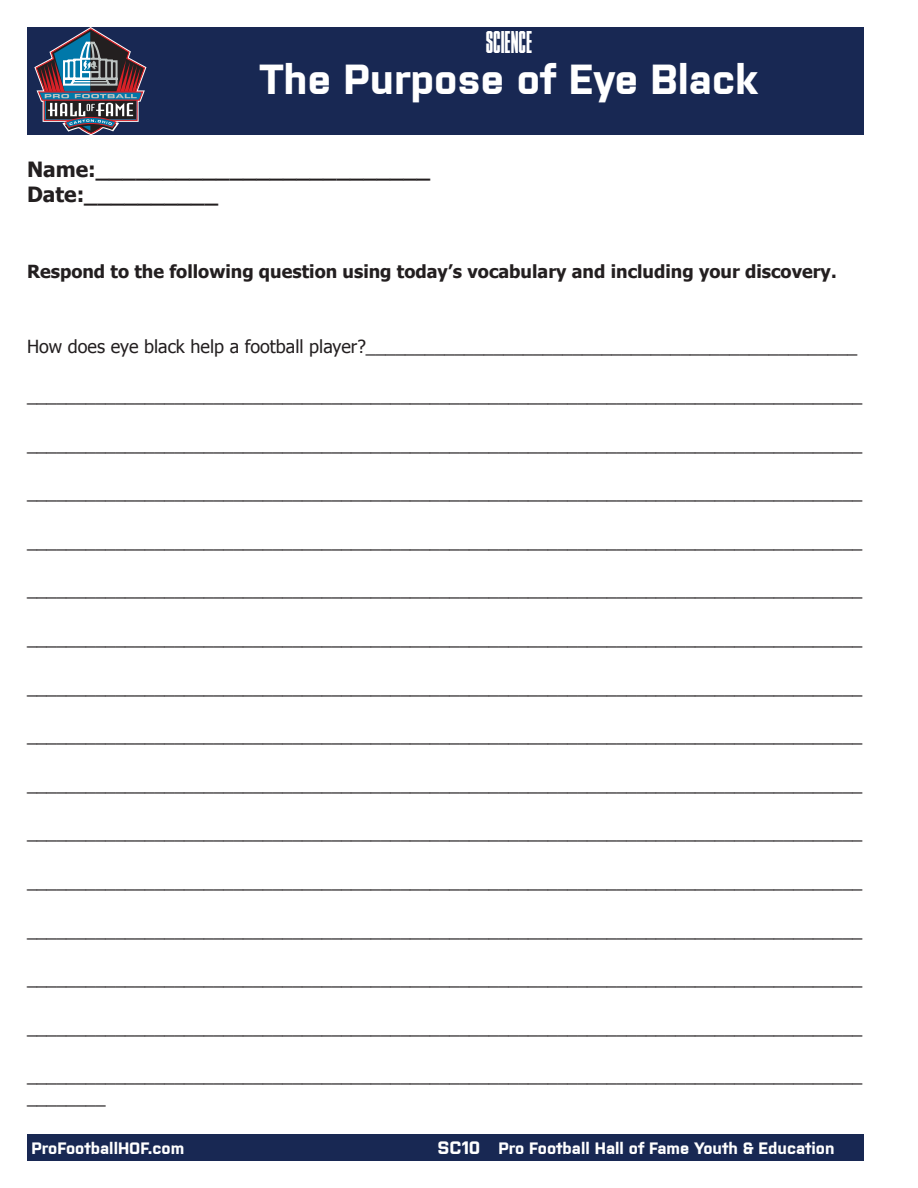
<style>
.page{position:relative;width:918px;height:1188px;background:#fff}
.page>*{position:absolute;margin:0;border:0;box-sizing:border-box;transform-origin:0 0}
.t1{font:700 42px "Purista";color:#fff}
.t2{font:30px "TIMMONSNY";color:#fff}
.t3{font:700 21px/25.2px "Tahoma";color:#231f20}
.t4{font:18px/21.6px "Tahoma";color:#231f20}
.t5{font:700 18px "Tahoma";color:#231f20}
.t6{font:700 16.5px "Purista";color:#fff}
.s1{font-size:18px}
</style>
<div class="page">
<div style="left:27px;top:1134px;width:837px;height:27px;background:#182853"></div>
<div style="left:27px;top:27px;width:837px;height:108px;background:#182853"></div>
<svg style="left:34px;top:27px;width:113px;height:108px"></svg>
<h2 class="t2" style="left:486px;top:26px;width:48px">SCIEnCE</h2>
<p class="t1" style="left:260px;top:48px;width:499px">The Purpose of Eye Black</p>
<p class="t3" style="left:27px;top:155px;width:405px">Name:_________________________<br>Date:__________</p>
<p class="t5" style="left:27px;top:259px;width:811px">Respond to the following question using today’s vocabulary and including your discovery.</p>
<p class="t4" style="left:27px;top:335px;width:832px">How does eye black help a football player?__________________________________________________</p>
<p class="t4" style="left:27px;top:384px;width:837px">_____________________________________________________________________________________</p>
<p class="t4" style="left:27px;top:432px;width:837px">_____________________________________________________________________________________</p>
<p class="t4" style="left:27px;top:481px;width:837px">_____________________________________________________________________________________</p>
<p class="t4" style="left:27px;top:530px;width:837px">_____________________________________________________________________________________</p>
<p class="t4" style="left:27px;top:578px;width:837px">_____________________________________________________________________________________</p>
<p class="t4" style="left:27px;top:627px;width:837px">_____________________________________________________________________________________</p>
<p class="t4" style="left:27px;top:675px;width:837px">_____________________________________________________________________________________</p>
<p class="t4" style="left:27px;top:724px;width:837px">_____________________________________________________________________________________</p>
<p class="t4" style="left:27px;top:773px;width:837px">_____________________________________________________________________________________</p>
<p class="t4" style="left:27px;top:821px;width:837px">_____________________________________________________________________________________</p>
<p class="t4" style="left:27px;top:870px;width:837px">_____________________________________________________________________________________</p>
<p class="t4" style="left:27px;top:918px;width:837px">_____________________________________________________________________________________</p>
<p class="t4" style="left:27px;top:967px;width:837px">_____________________________________________________________________________________</p>
<p class="t4" style="left:27px;top:1016px;width:837px">_____________________________________________________________________________________</p>
<p class="t4" style="left:27px;top:1064px;width:837px">_____________________________________________________________________________________ ________</p>
<p class="t6" style="left:32px;top:1136px;width:154px">ProFootballHOF.com</p>
<p class="t6" style="left:438px;top:1136px;width:399px"><span class="s1">SC10</span> Pro Football Hall of Fame Youth &amp; Education</p>
</div>
